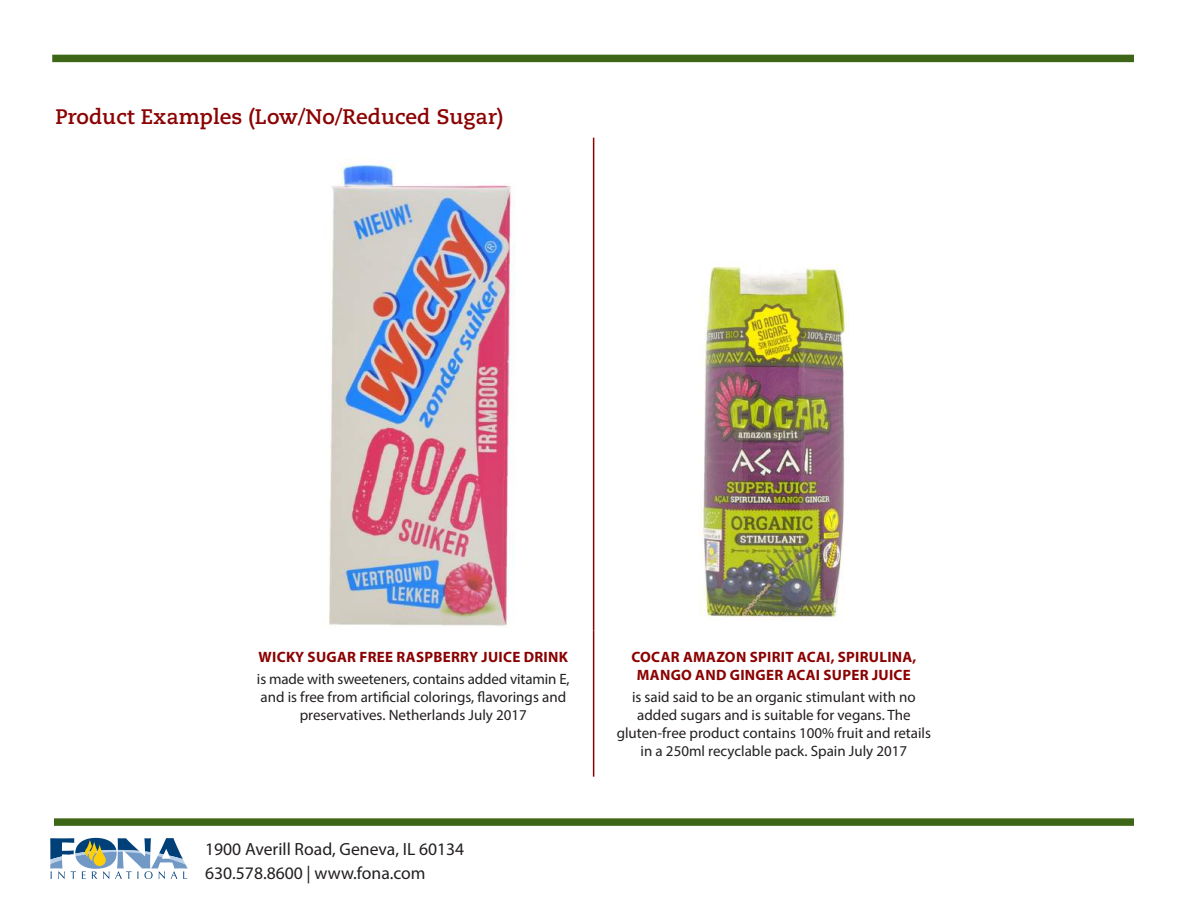
<style>
.page{position:relative;width:1188px;height:918px;background:#fff}
.page>*{position:absolute;margin:0;border:0;box-sizing:border-box;transform-origin:0 0}
.t1{font:700 21px "Caecilia LT Std";color:#8b0202}
.t2{font:17.7px/24.3px "Myriad Pro";color:#231f20}
.t3{font:15px/18px "Myriad Pro";color:#231f20;text-align:center}
.t4{font:700 15px/18px "Myriad Pro";letter-spacing:.02em;color:#8b0202;text-align:center}
</style>
<div class="page">
<svg style="left:50px;top:838px;width:138px;height:41px"></svg>
<div style="left:54px;top:818px;width:1080px;height:8px;background:#3e6617"></div>
<div style="left:52px;top:55px;width:1082px;height:7px;background:#3e6617"></div>
<hr style="left:593px;top:138px;width:1px;height:492px;background:#8b0202">
<hr style="left:593px;top:630px;width:1px;height:147px;background:#8b0202">
<img style="left:329px;top:159px;width:185px;height:469px">
<img style="left:699px;top:264px;width:148px;height:357px">
<h1 class="t1" style="left:56px;top:104px;width:449px">Product Examples (Low/No/Reduced Sugar)</h1>
<p class="t4" style="left:259px;top:647px;width:311px">WICKY SUGAR FREE RASPBERRY JUICE DRINK</p>
<p class="t3" style="left:257px;top:670px;width:314px">is made with sweeteners, contains added vitamin E, and is free from artificial colorings, flavorings and preservatives. Netherlands July 2017</p>
<p class="t2" style="left:205px;top:836px;width:261px">1900 Averill Road, Geneva, IL 60134<br>630.578.8600 | www.fona.com</p>
<p class="t4" style="left:631px;top:647px;width:287px">COCAR AMAZON SPIRIT ACAI, SPIRULINA,<br>MANGO AND GINGER ACAI SUPER JUICE</p>
<p class="t3" style="left:617px;top:688px;width:316px">is said said to be an organic stimulant with no added sugars and is suitable for vegans. The gluten-free product contains 100% fruit and retails in a 250ml recyclable pack. Spain July 2017</p>
</div>
